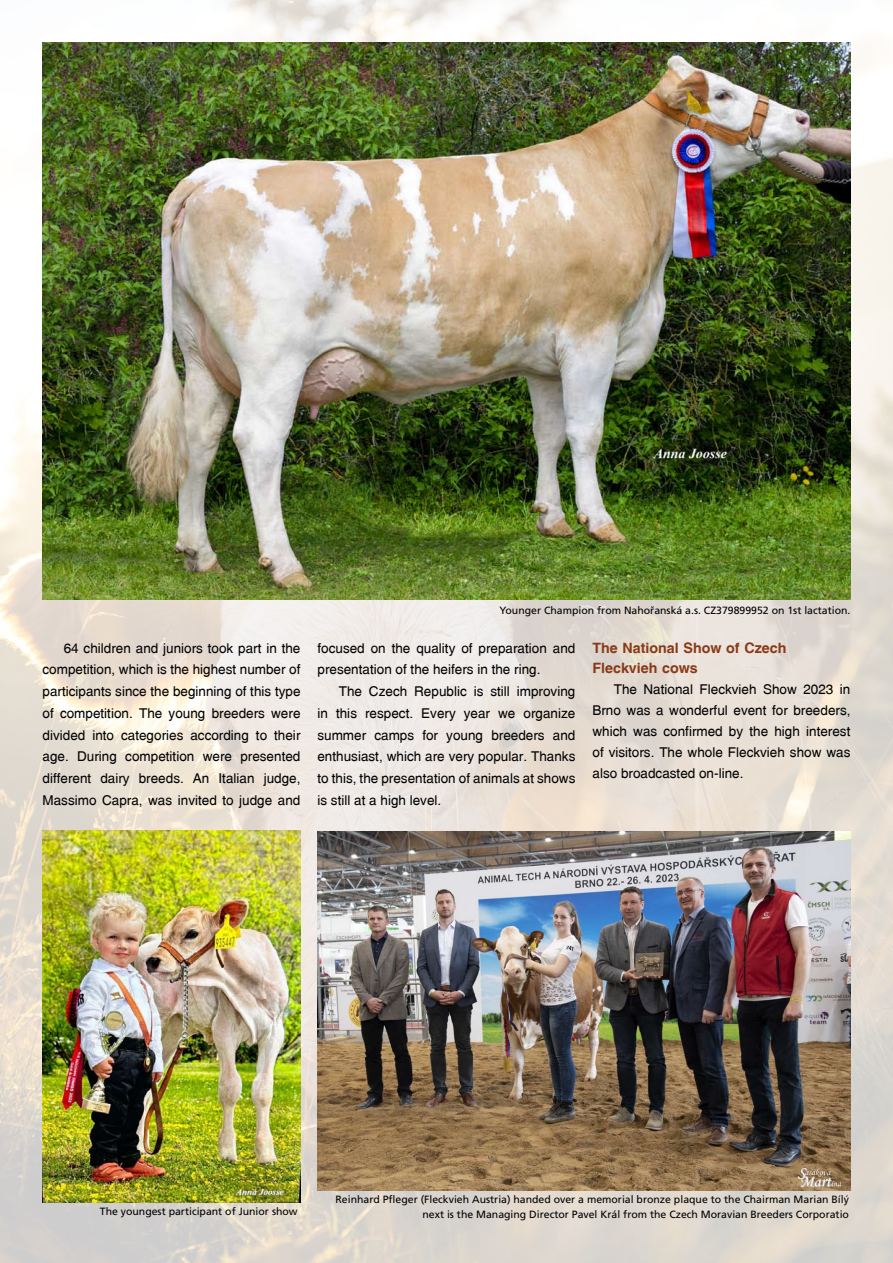
<style>
.page{position:relative;width:893px;height:1263px;background:#fff}
.page>*{position:absolute;margin:0;border:0;box-sizing:border-box;transform-origin:0 0}
.t1{font:14.25px/19.5px "Switzerland CE Bold";color:#883a18}
.t2{font:13.5px/21.8px "Switzerland CE";color:#000;text-align:justify}
.t3{font:10.5px/14.2px "Frutiger CE";color:#000;text-align:right}
</style>
<div class="page">
<img style="left:0;top:0;width:893px;height:1263px">
<img style="left:43px;top:43px;width:807px;height:557px">
<img style="left:43px;top:831px;width:257px;height:371px">
<img style="left:317px;top:831px;width:533px;height:360px">
<p class="t3" style="left:500px;top:603px;width:352px">Younger Champion from Nahořanská a.s. CZ379899952 on 1st lactation.</p>
<p class="t2" style="left:43px;top:637px;width:259px;text-indent:21px">64 children and juniors took part in the competition, which is the highest number of participants since the beginning of this type of competition. The young breeders were divided into categories according to their age. During competition were presented different dairy breeds. An Italian judge, Massimo Capra, was invited to judge and</p>
<p class="t2" style="left:317px;top:637px;width:259px">focused on the quality of preparation and presentation of the heifers in the ring.</p>
<p class="t2" style="left:317px;top:680px;width:259px;text-indent:21px">The Czech Republic is still improving in this respect. Every year we organize summer camps for young breeders and enthusiast, which are very popular. Thanks to this, the presentation of animals at shows is still at a high level.</p>
<p class="t1" style="left:592px;top:638px;width:195px">The National Show of Czech<br>Fleckvieh cows</p>
<p class="t2" style="left:592px;top:678px;width:259px;line-height:21px;text-indent:21px">The National Fleckvieh Show 2023 in Brno was a wonderful event for breeders, which was confirmed by the high interest of visitors. The whole Fleckvieh show was also broadcasted on-line.</p>
<p class="t3" style="left:100px;top:1204px;width:199px">The youngest participant of Junior show</p>
<p class="t3" style="left:336px;top:1193px;width:515px">Reinhard Pfleger (Fleckvieh Austria) handed over a memorial bronze plaque to the Chairman Marian Bílý next is the Managing Director Pavel Král from the Czech Moravian Breeders Corporatio</p>
</div>
